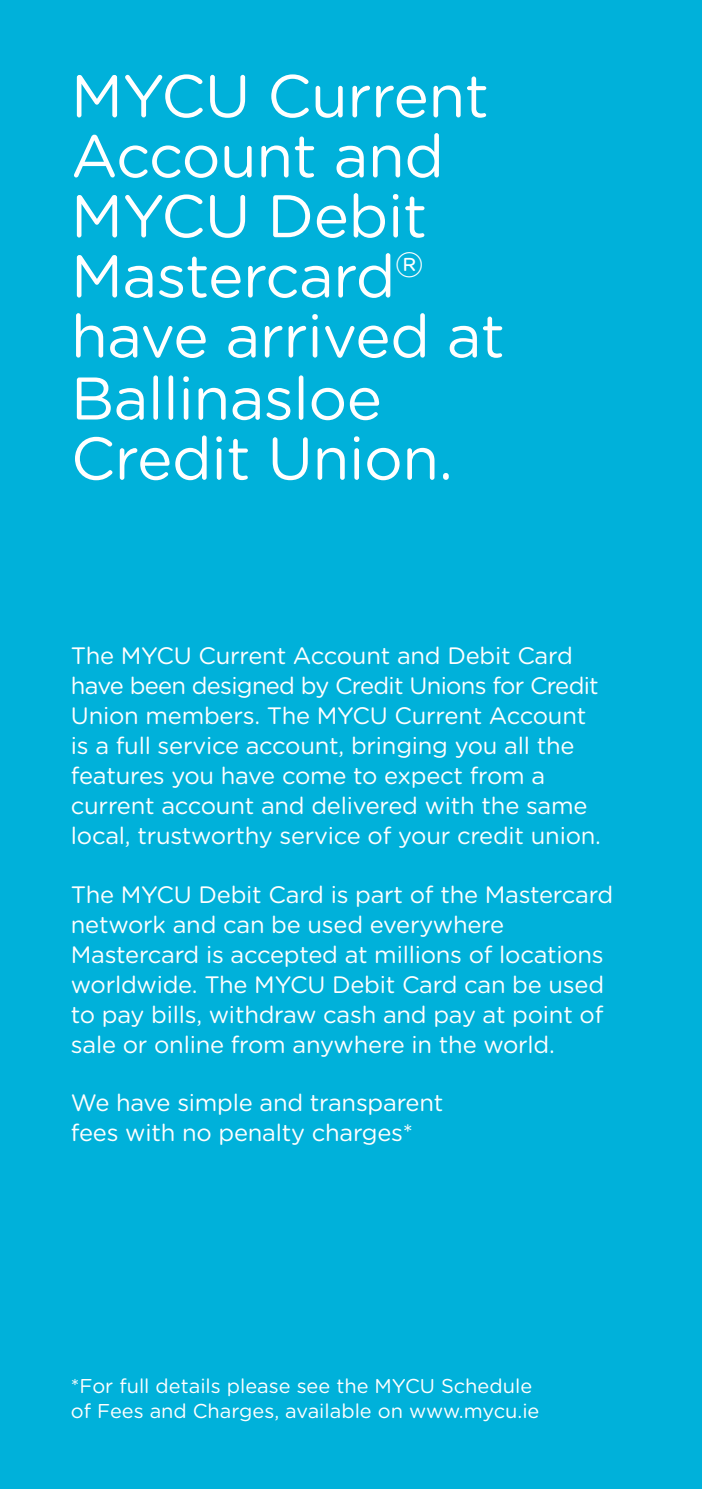
<style>
.page{position:relative;width:702px;height:1489px;background:#fff}
.page>*{position:absolute;margin:0;border:0;box-sizing:border-box;transform-origin:0 0}
.t1{font:60px/60px "Gotham Rounded";letter-spacing:-.01em;color:#fff}
.t2{font:23.75px/30px "Gotham Rounded";letter-spacing:-.01em;color:#fff}
.t3{font:20px/25px "Gotham Rounded";color:#fff}
</style>
<div class="page">
<div style="left:0;top:0;width:702px;height:1488px;background:#00b1da"></div>
<h1 class="t1" style="left:71px;top:63px;width:435px">MYCU Current<br>Account and<br>MYCU Debit<br>Mastercard<sup>® </sup>have arrived at</h1>
<h1 class="t1" style="left:71px;top:365px;width:384px">Ballinasloe<br>Credit Union.</h1>
<p class="t2" style="left:71px;top:639px;width:531px">The MYCU Current Account and Debit Card have been designed by Credit Unions for Credit Union members. The MYCU Current Account is a full service account, bringing you all the features you have come to expect from a current account and delivered with the same local, trustworthy service of your credit union.</p>
<p class="t2" style="left:71px;top:878px;width:544px">The MYCU Debit Card is part of the Mastercard network and can be used everywhere Mastercard is accepted at millions of locations worldwide. The MYCU Debit Card can be used to pay bills, withdraw cash and pay at point of sale or online from anywhere in the world.</p>
<p class="t2" style="left:71px;top:1086px;width:374px">We have simple and transparent fees with no penalty charges*</p>
<p class="t3" style="left:71px;top:1372px;width:470px">*For full details please see the MYCU Schedule of Fees and Charges, available on www.mycu.ie</p>
</div>
